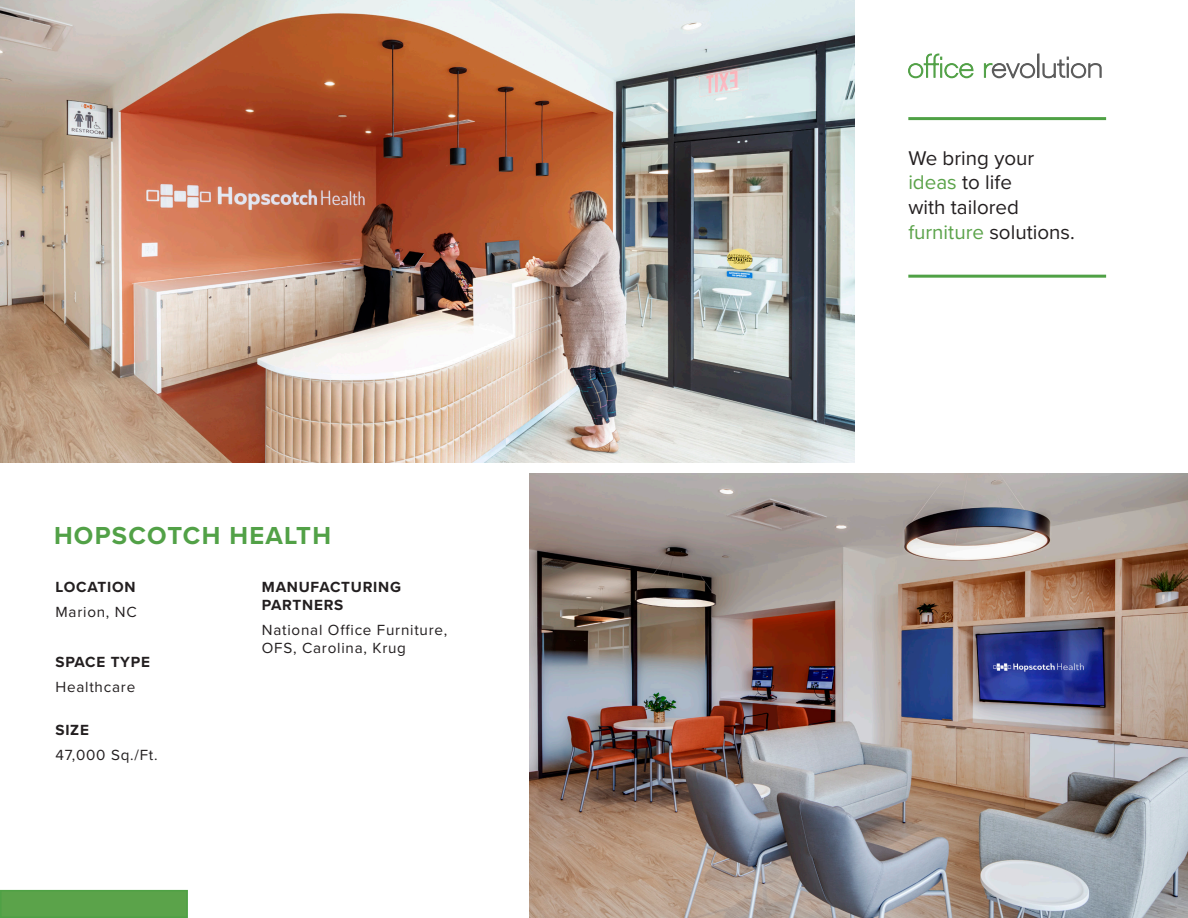
<style>
.page{position:relative;width:1188px;height:918px;background:#fff}
.page>*{position:absolute;margin:0;border:0;box-sizing:border-box;transform-origin:0 0}
.t1{font:700 25.5px "Proxima Nova";letter-spacing:.05em;color:#52a147}
.t2{font:20.55px "Proxima Nova";color:#231f20}
.t3{font:15.3px/18.3px "Proxima Nova";letter-spacing:.05em;color:#231f20}
.t4{font:700 15.3px/18.3px "Proxima Nova";letter-spacing:.05em;color:#231f20}
.s1{color:#5ba34a}
</style>
<div class="page">
<div style="left:1px;top:891px;width:186px;height:26px;background:#5ba34a"></div>
<div style="left:0;top:890px;width:188px;height:28px;border:2px solid #4fa145"></div>
<img style="left:0;top:0;width:855px;height:463px">
<img style="left:529px;top:474px;width:659px;height:444px">
<hr style="left:908px;top:275px;width:198px;height:3px;background:#4fa145">
<hr style="left:908px;top:117px;width:198px;height:3px;background:#4fa145">
<svg style="left:908px;top:54px;width:65px;height:24px"></svg>
<svg style="left:984px;top:54px;width:118px;height:25px"></svg>
<p class="t1" style="left:54px;top:516px;width:279px">HOPSCOTCH HEALTH</p>
<p class="t4" style="left:56px;top:577px;width:82px">LOCATION</p>
<p class="t3" style="left:56px;top:602px;width:83px">Marion, NC</p>
<p class="t4" style="left:56px;top:652px;width:96px">SPACE TYPE</p>
<p class="t3" style="left:56px;top:677px;width:81px">Healthcare</p>
<p class="t4" style="left:56px;top:721px;width:35px">SIZE</p>
<p class="t3" style="left:56px;top:745px;width:104px">47,000 Sq./Ft.</p>
<p class="t4" style="left:262px;top:577px;width:141px">MANUFACTURING<br>PARTNERS</p>
<p class="t3" style="left:262px;top:620px;width:187px">National Office Furniture,<br>OFS, Carolina, Krug</p>
<p class="t2" style="left:908px;top:143px;width:128px">We bring your</p>
<p class="t2" style="left:908px;top:167px;width:105px"><span class="s1">ideas</span> to life</p>
<p class="t2" style="left:908px;top:192px;width:112px">with tailored</p>
<p class="t2" style="left:908px;top:217px;width:168px"><span class="s1">furniture</span> solutions.</p>
</div>
